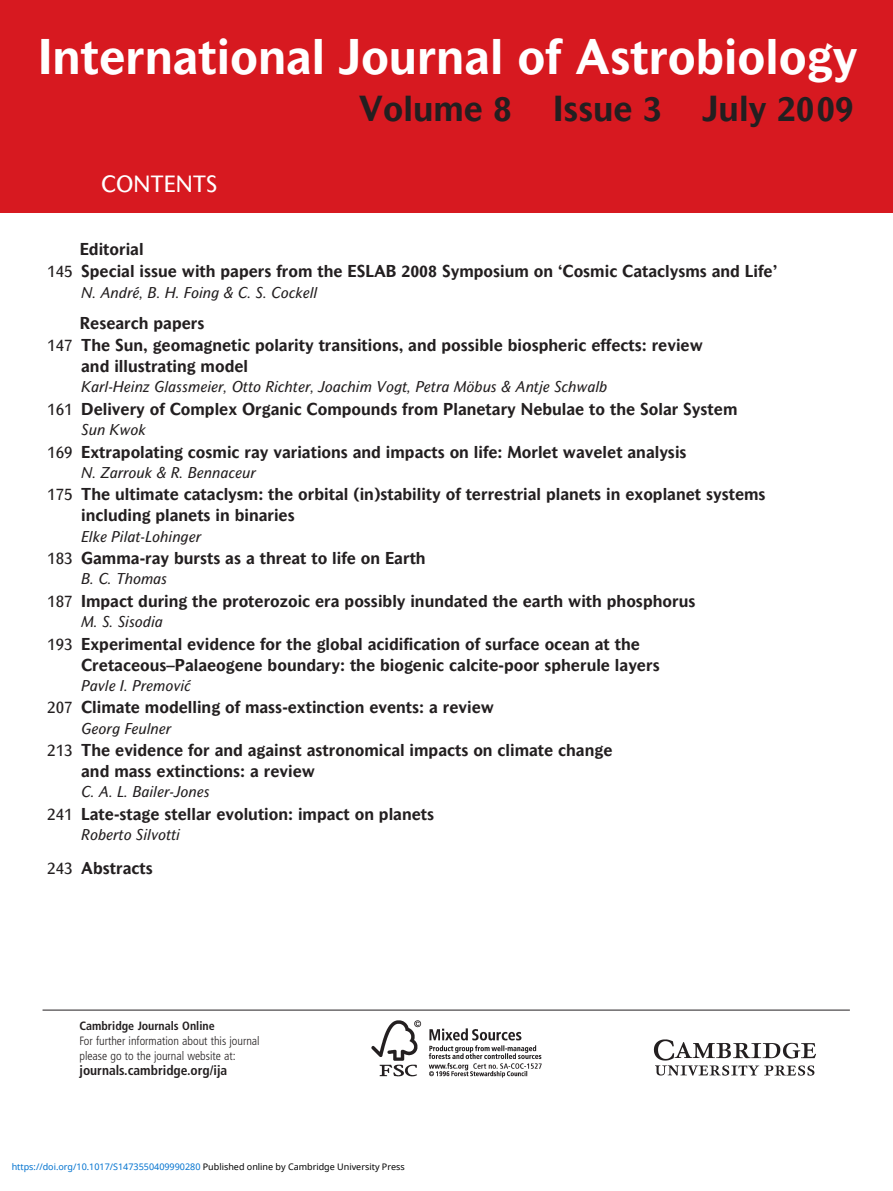
<style>
.page{position:relative;width:893px;height:1191px;background:#fff}
.page>*{position:absolute;margin:0;border:0;box-sizing:border-box;transform-origin:0 0}
.t1{font:700 48px "Mahsuri MT Sansbold";color:#fff}
.t2{font:700 34.65px "Mahsuri MT Sansbold";color:#231f20}
.t3{font:22.5px "Mahsuri MT Sansroman";color:#fff}
.t4{font:700 16.5px/21px "Mahsuri MT Sansbold";color:#231f20}
.t5{font:italic 15px "Mahsuri MT Sansitalic";color:#231f20}
.t6{font:700 condensed 13.5px "Frutiger";color:#231f20}
.t7{font:300 condensed 12px/15px "Frutiger";color:#231f20}
.t8{font:700 condensed 12px "Frutiger";color:#231f20}
.t9{font:9px "Noto Sans";color:#0172cf}
.s1{font-family:"Mahsuri MT Sansroman";font-weight:400}
.s2{color:#000}
</style>
<div class="page">
<div style="left:0;top:0;width:892px;height:213px;background:#d71920"></div>
<hr style="left:43px;top:1010px;width:806px;height:1px;background:#231f20">
<img style="left:653px;top:1039px;width:163px;height:37px">
<img style="left:371px;top:1020px;width:171px;height:58px">
<h1 class="t1" style="left:38px;top:39px;width:820px">International Journal of Astrobiology</h1>
<h3 class="t3" style="left:101px;top:175px;width:118px">CONTENTS</h3>
<h2 class="t2" style="left:359px;top:96px;width:496px">Volume 8 Issue 3 July 2009</h2>
<p class="t4" style="left:47px;top:239px;width:731px;line-height:22.5px;text-indent:33px">Editorial<br><span class="s1">145</span> Special issue with papers from the ESLAB 2008 Symposium on ‘Cosmic Cataclysms and Life’</p>
<p class="t5" style="left:81px;top:287px;width:238px">N. André, B. H. Foing &amp; C. S. Cockell</p>
<p class="t4" style="left:47px;top:313px;width:657px;line-height:22.5px;text-indent:33px">Research papers<br><span class="s1">147</span> The Sun, geomagnetic polarity transitions, and possible biospheric effects: review</p>
<p class="t4" style="left:81px;top:357px;width:168px">and illustrating model</p>
<p class="t5" style="left:81px;top:381px;width:527px">Karl-Heinz Glassmeier, Otto Richter, Joachim Vogt, Petra Möbus &amp; Antje Schwalb</p>
<p class="t4" style="left:47px;top:400px;width:691px"><span class="s1">161</span> Delivery of Complex Organic Compounds from Planetary Nebulae to the Solar System</p>
<p class="t5" style="left:81px;top:424px;width:66px">Sun Kwok</p>
<p class="t4" style="left:47px;top:443px;width:641px"><span class="s1">169</span> Extrapolating cosmic ray variations and impacts on life: Morlet wavelet analysis</p>
<p class="t5" style="left:81px;top:467px;width:176px">N. Zarrouk &amp; R. Bennaceur</p>
<p class="t4" style="left:81px;top:485px;width:686px;text-indent:-34px"><span class="s1">175</span> The ultimate cataclysm: the orbital (in)stability of terrestrial planets in exoplanet systems including planets in binaries</p>
<p class="t5" style="left:81px;top:531px;width:122px">Elke Pilat-Lohinger</p>
<p class="t4" style="left:47px;top:549px;width:380px"><span class="s1">183</span> Gamma-ray bursts as a threat to life on Earth</p>
<p class="t5" style="left:81px;top:573px;width:88px">B. C. Thomas</p>
<p class="t4" style="left:47px;top:592px;width:649px"><span class="s1">187</span> Impact during the proterozoic era possibly inundated the earth with phosphorus</p>
<p class="t5" style="left:81px;top:616px;width:83px">M. S. Sisodia</p>
<p class="t4" style="left:81px;top:635px;width:580px;text-indent:-34px"><span class="s1">193</span> Experimental evidence for the global acidification of surface ocean at the<br>Cretaceous–Palaeogene boundary: the biogenic calcite-poor spherule layers</p>
<p class="t5" style="left:81px;top:680px;width:111px">Pavle I. Premovic´</p>
<p class="t4" style="left:47px;top:698px;width:448px"><span class="s1">207</span> Climate modelling of mass-extinction events: a review</p>
<p class="t5" style="left:81px;top:723px;width:92px">Georg Feulner</p>
<p class="t4" style="left:81px;top:741px;width:532px;text-indent:-34px"><span class="s1">213</span> The evidence for and against astronomical impacts on climate change and mass extinctions: a review</p>
<p class="t5" style="left:81px;top:786px;width:130px">C. A. L. Bailer-Jones</p>
<p class="t4" style="left:47px;top:805px;width:388px"><span class="s1">241</span> Late-stage stellar evolution: impact on planets</p>
<p class="t5" style="left:81px;top:829px;width:100px">Roberto Silvotti</p>
<p class="t4" style="left:47px;top:859px;width:107px"><span class="s1">243</span> Abstracts</p>
<p class="t8" style="left:79px;top:1021px;width:137px">Cambridge Journals Online</p>
<p class="t7" style="left:79px;top:1034px;width:182px">For further information about this journal please go to the journal website at:</p>
<p class="t6" style="left:79px;top:1065px;width:149px">journals.cambridge.org/ija</p>
<p class="t9" style="left:12px;top:1160px;width:394px">https://doi.org/10.1017/S1473550409990280 <span class="s2">Published online by Cambridge University Press</span></p>
</div>
